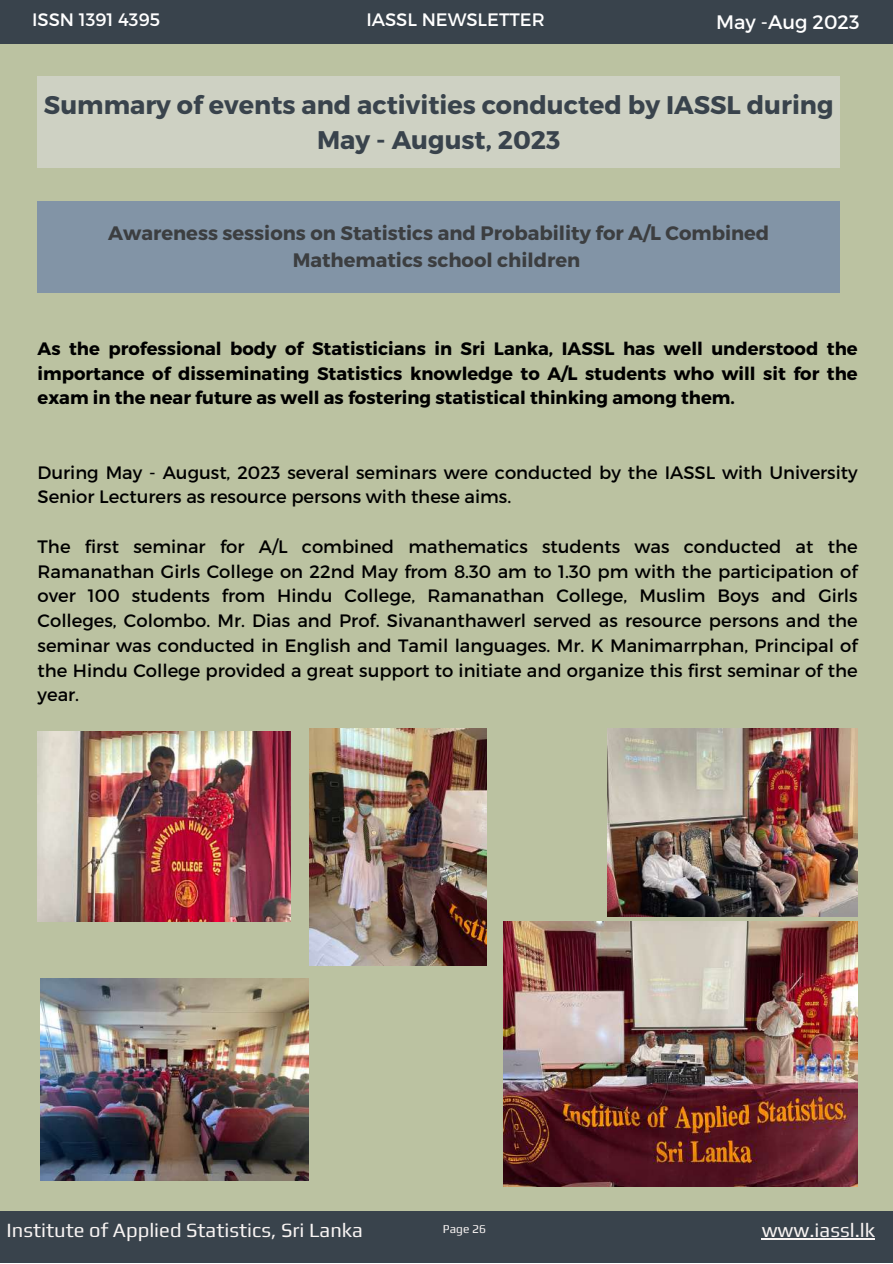
<style>
.page{position:relative;width:893px;height:1264px;background:#fff}
.page>*{position:absolute;margin:0;border:0;box-sizing:border-box;transform-origin:0 0}
.t1{font:700 25.5px/34.8px "Montserrat";color:#39434c;text-align:center}
.t2{font:20.1px "Play";color:#f8f4f3}
.t3{font:700 19.5px/27px "Montserrat";color:#3c3e40;text-align:center}
.t4{font:19.5px "Montserrat";color:#fff}
.t5{font:18px/24.8px "Montserrat";color:#000}
.t6{font:700 18px/24.8px "Montserrat";color:#000;text-align:justify}
.t7{font:18px "Montserrat";color:#fff}
.t8{font:12px "Play";color:#f8f4f3}
</style>
<div class="page">
<div style="left:0;top:0;width:892px;height:1262px;background:#bbc2a1"></div>
<div style="left:0;top:0;width:892px;height:43px;background:#39434c"></div>
<div style="left:0;top:1210px;width:892px;height:52px;background:#39434c"></div>
<div style="left:38px;top:202px;width:801px;height:91px;background:#8294a6"></div>
<div style="left:38px;top:77px;width:801px;height:91px;background:#ced1c3"></div>
<img style="left:38px;top:731px;width:252px;height:190px">
<img style="left:309px;top:728px;width:177px;height:237px">
<img style="left:503px;top:921px;width:354px;height:265px">
<img style="left:40px;top:979px;width:269px;height:201px">
<img style="left:607px;top:728px;width:250px;height:188px">
<hr style="left:761px;top:1238px;width:114px;height:1px;background:#f8f4f3">
<p class="t7" style="left:32px;top:8px;width:129px">ISSN 1391 4395</p>
<p class="t7" style="left:366px;top:8px;width:180px">IASSL NEWSLETTER</p>
<p class="t4" style="left:716px;top:9px;width:145px">May -Aug 2023</p>
<h1 class="t1" style="left:44px;top:86px;width:791px">Summary of events and activities conducted by IASSL during<br>May - August, 2023</h1>
<p class="t3" style="left:108px;top:218px;width:662px">Awareness sessions on Statistics and Probability for A/L Combined<br>Mathematics school children</p>
<p class="t6" style="left:38px;top:335px;width:821px">As the professional body of Statisticians in Sri Lanka, IASSL has well understood the importance of disseminating Statistics knowledge to A/L students who will sit for the exam in the near future as well as fostering statistical thinking among them.</p>
<p class="t5" style="left:38px;top:459px;width:821px">During May - August, 2023 several seminars were conducted by the IASSL with University<br>Senior Lecturers as resource persons with these aims.</p>
<p class="t5" style="left:38px;top:533px;width:821px;text-align:justify">The first seminar for A/L combined mathematics students was conducted at the Ramanathan Girls College on 22nd May from 8.30 am to 1.30 pm with the participation of over 100 students from Hindu College, Ramanathan College, Muslim Boys and Girls Colleges, Colombo. Mr. Dias and Prof. Sivananthawerl served as resource persons and the seminar was conducted in English and Tamil languages. Mr. K Manimarrphan, Principal of the Hindu College provided a great support to initiate and organize this first seminar of the year.</p>
<p class="t2" style="left:7px;top:1218px;width:358px">Institute of Applied Statistics, Sri Lanka</p>
<p class="t8" style="left:443px;top:1221px;width:45px">Page 26</p>
<p class="t2" style="left:761px;top:1218px;width:115px">www.iassl.lk</p>
</div>
